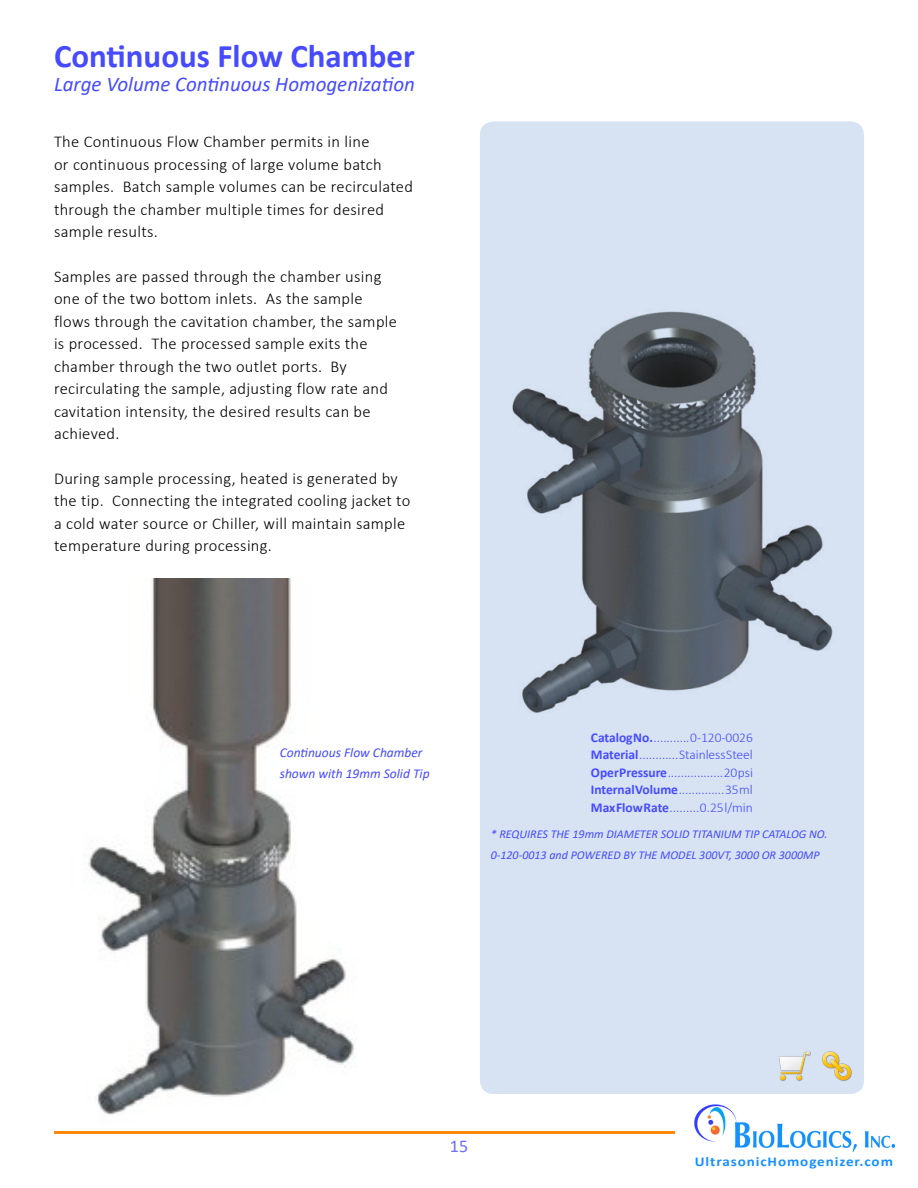
<style>
.page{position:relative;width:918px;height:1188px;background:#fff}
.page>*{position:absolute;margin:0;border:0;box-sizing:border-box;transform-origin:0 0}
.t1{font:700 33px "Calibri";color:#464bff}
.t2{font:italic 21px "Calibri";color:#464bff}
.chart_heading{font:18px "Calibri";color:#6b6fff}
.t3{font:300 16.5px/22.5px "Calibri";letter-spacing:.02em;color:#000}
.t4{font:300 13.5px "Calibri";color:#464bff}
.t5{font:italic 13.5px "Calibri";color:#464bff}
.t6{font:700 13.5px "Calibri";letter-spacing:.06em;color:#1790ff;scale:1.12 1}
.t7{font:italic 12px/21px "Calibri";color:#464bff}
.s1{font-weight:700}
</style>
<div class="page">
<img style="left:695px;top:1105px;width:199px;height:47px">
<hr style="left:54px;top:1131px;width:621px;height:3px;background:#ff870a">
<div style="left:480px;top:122px;width:384px;height:972px;background:#d7e3f3;border-radius:14px"></div>
<img style="left:822px;top:1051px;width:30px;height:30px">
<img style="left:779px;top:1051px;width:32px;height:30px">
<img style="left:512px;top:311px;width:321px;height:402px">
<img style="left:88px;top:579px;width:266px;height:536px">
<p class="t1" style="left:54px;top:33px;width:362px">Continuous Flow Chamber</p>
<p class="t2" style="left:54px;top:70px;width:362px">Large Volume Continuous Homogenization</p>
<p class="t3" style="left:54px;top:130px;width:361px">The Continuous Flow Chamber permits in line<br>or continuous processing of large volume batch samples. Batch sample volumes can be recirculated through the chamber multiple times for desired sample results.</p>
<p class="t3" style="left:54px;top:265px;width:345px">Samples are passed through the chamber using one of the two bottom inlets. As the sample flows through the cavitation chamber, the sample is processed. The processed sample exits the chamber through the two outlet ports. By recirculating the sample, adjusting flow rate and cavitation intensity, the desired results can be achieved.</p>
<p class="t3" style="left:54px;top:467px;width:358px">During sample processing, heated is generated by the tip. Connecting the integrated cooling jacket to a cold water source or Chiller, will maintain sample temperature during processing.</p>
<p class="t5" style="left:280px;top:744px;width:144px">Continuous Flow Chamber</p>
<p class="t5" style="left:280px;top:765px;width:151px">shown with 19mm Solid Tip</p>
<p class="t4" style="left:591px;top:729px;width:163px"><span class="s1">Catalog No.</span> ........... 0-120-0026</p>
<p class="t4" style="left:591px;top:746px;width:163px"><span class="s1">Material</span> ............ Stainless Steel</p>
<p class="t4" style="left:591px;top:764px;width:164px"><span class="s1">Oper Pressure</span> ................. 20 psi</p>
<p class="t4" style="left:591px;top:781px;width:163px"><span class="s1">Internal Volume</span> .............. 35 ml</p>
<p class="t4" style="left:591px;top:799px;width:164px"><span class="s1">Max Flow Rate</span> ......... 0.25 l/min</p>
<p class="t7" style="left:491px;top:823px;width:338px">* REQUIRES THE 19mm DIAMETER SOLID TITANIUM TIP CATALOG NO.<br>0-120-0013 and POWERED BY THE MODEL 300VT, 3000 OR 3000MP</p>
<p class="chart_heading" style="left:450px;top:1134px;width:20px">15</p>
<p class="t6" style="left:695px;top:1152px;width:178px">UltrasonicHomogenizer.com</p>
</div>
